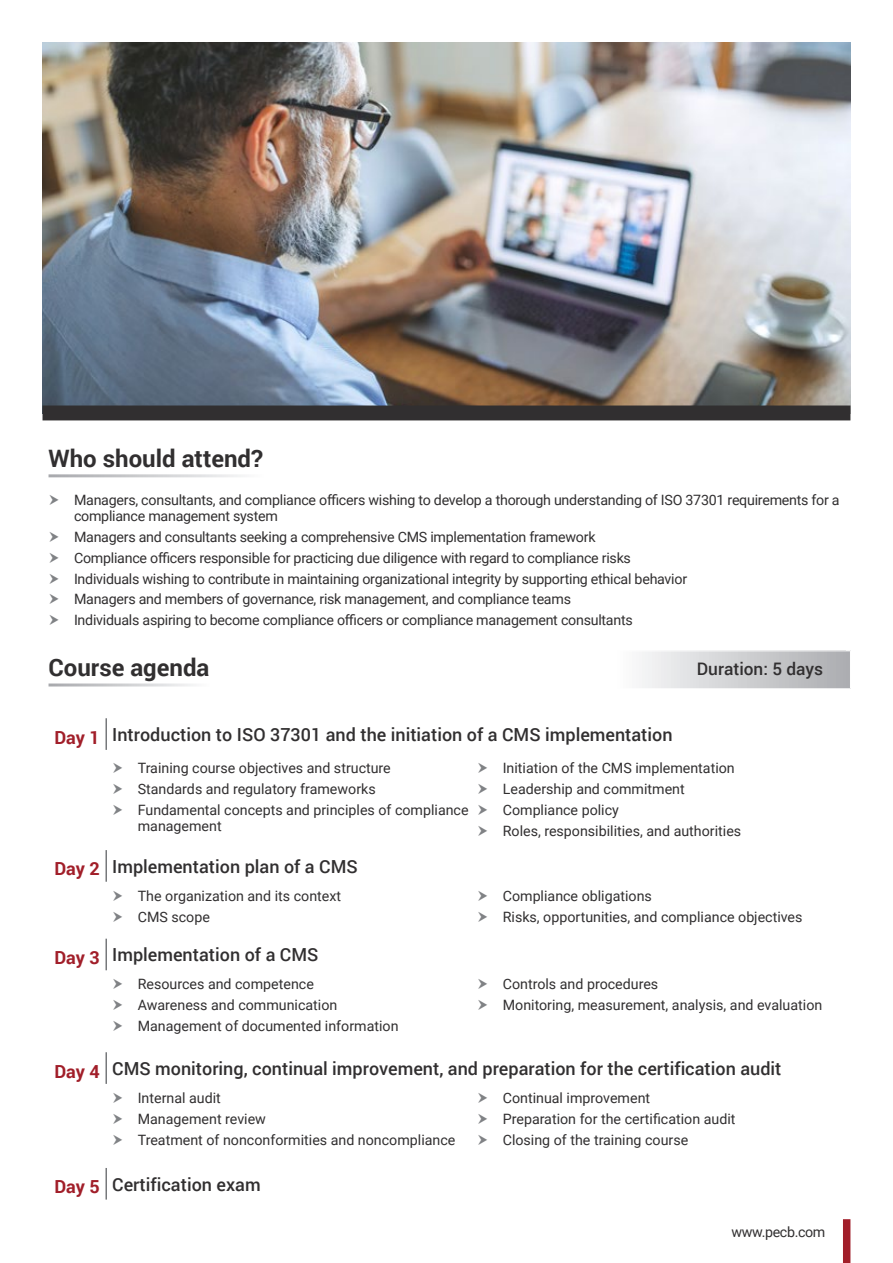
<style>
.page{position:relative;width:893px;height:1263px;background:#fff}
.page>*{position:absolute;margin:0;border:0;box-sizing:border-box;transform-origin:0 0}
.t1{font:700 24px "Roboto";color:#312f30}
.t2{font:500 18px "Roboto";color:#312f30}
.t3{font:700 18px "Roboto";letter-spacing:-.005em;color:#a11e29}
.t4{font:500 17.25px "Roboto";color:#312f30}
.Bullet_Points{font:14.25px/16.5px "Roboto";color:#312f30}
.Bullet_Points-2{font:14.25px/16.5px "Roboto";letter-spacing:-.02em;color:#312f30}
.Bullet_Points-3{font:14.25px "Roboto";letter-spacing:-.025em;color:#312f30}
</style>
<div class="page">
<img style="left:43px;top:43px;width:807px;height:362px">
<div style="left:843px;top:1219px;width:7px;height:44px;background:#a11e29"></div>
<div style="left:43px;top:405px;width:807px;height:15px;background:#312f30"></div>
<svg style="left:642px;top:652px;width:208px;height:36px;background:#cecfd1"></svg>
<hr style="left:105px;top:718px;width:2px;height:32px;background:#76787b">
<hr style="left:105px;top:850px;width:2px;height:32px;background:#76787b">
<hr style="left:105px;top:939px;width:2px;height:31px;background:#76787b">
<hr style="left:105px;top:1052px;width:2px;height:32px;background:#76787b">
<hr style="left:105px;top:1168px;width:2px;height:31px;background:#76787b">
<p class="t1" style="left:49px;top:441px;width:216px">Who should attend?</p>
<p class="Bullet_Points-2" style="left:74px;top:491px;width:767px">Managers, consultants, and compliance officers wishing to develop a thorough understanding of ISO 37301 requirements for a compliance management system</p>
<p class="Bullet_Points-2" style="left:74px;top:528px;width:523px">Managers and consultants seeking a comprehensive CMS implementation framework</p>
<p class="Bullet_Points-2" style="left:74px;top:549px;width:558px">Compliance officers responsible for practicing due diligence with regard to compliance risks</p>
<p class="Bullet_Points-2" style="left:74px;top:570px;width:615px">Individuals wishing to contribute in maintaining organizational integrity by supporting ethical behavior</p>
<p class="Bullet_Points-2" style="left:74px;top:590px;width:498px">Managers and members of governance, risk management, and compliance teams</p>
<p class="Bullet_Points-2" style="left:74px;top:611px;width:560px">Individuals aspiring to become compliance officers or compliance management consultants</p>
<p class="t1" style="left:49px;top:650px;width:162px">Course agenda</p>
<p class="t4" style="left:697px;top:657px;width:128px">Duration: 5 days</p>
<p class="t3" style="left:55px;top:724px;width:47px">Day 1</p>
<p class="t2" style="left:112px;top:722px;width:562px">Introduction to ISO 37301 and the initiation of a CMS implementation</p>
<p class="Bullet_Points" style="left:138px;top:759px;width:255px">Training course objectives and structure</p>
<p class="Bullet_Points" style="left:138px;top:780px;width:239px">Standards and regulatory frameworks</p>
<p class="Bullet_Points" style="left:138px;top:801px;width:332px">Fundamental concepts and principles of compliance management</p>
<p class="Bullet_Points" style="left:503px;top:759px;width:234px">Initiation of the CMS implementation</p>
<p class="Bullet_Points" style="left:503px;top:780px;width:183px">Leadership and commitment</p>
<p class="Bullet_Points" style="left:503px;top:801px;width:118px">Compliance policy</p>
<p class="Bullet_Points" style="left:503px;top:822px;width:240px">Roles, responsibilities, and authorities</p>
<p class="t3" style="left:55px;top:856px;width:47px">Day 2</p>
<p class="t2" style="left:112px;top:853px;width:247px">Implementation plan of a CMS</p>
<p class="Bullet_Points" style="left:138px;top:887px;width:205px">The organization and its context</p>
<p class="Bullet_Points" style="left:138px;top:908px;width:74px">CMS scope</p>
<p class="t3" style="left:55px;top:945px;width:47px">Day 3</p>
<p class="t2" style="left:112px;top:942px;width:208px">Implementation of a CMS</p>
<p class="Bullet_Points" style="left:138px;top:976px;width:178px">Resources and competence</p>
<p class="Bullet_Points" style="left:138px;top:996px;width:201px">Awareness and communication</p>
<p class="Bullet_Points" style="left:138px;top:1017px;width:262px">Management of documented information</p>
<p class="Bullet_Points" style="left:503px;top:887px;width:151px">Compliance obligations</p>
<p class="Bullet_Points" style="left:503px;top:908px;width:301px">Risks, opportunities, and compliance objectives</p>
<p class="Bullet_Points" style="left:503px;top:976px;width:157px">Controls and procedures</p>
<p class="Bullet_Points" style="left:503px;top:996px;width:321px">Monitoring, measurement, analysis, and evaluation</p>
<p class="t3" style="left:55px;top:1058px;width:47px">Day 4</p>
<p class="t2" style="left:112px;top:1056px;width:671px">CMS monitoring, continual improvement, and preparation for the certification audit</p>
<p class="Bullet_Points" style="left:138px;top:1089px;width:85px">Internal audit</p>
<p class="Bullet_Points" style="left:138px;top:1110px;width:130px">Management review</p>
<p class="Bullet_Points" style="left:138px;top:1131px;width:319px">Treatment of nonconformities and noncompliance</p>
<p class="Bullet_Points" style="left:503px;top:1089px;width:149px">Continual improvement</p>
<p class="Bullet_Points" style="left:503px;top:1110px;width:234px">Preparation for the certification audit</p>
<p class="Bullet_Points" style="left:503px;top:1131px;width:187px">Closing of the training course</p>
<p class="t3" style="left:55px;top:1174px;width:47px">Day 5</p>
<p class="t2" style="left:112px;top:1171px;width:150px">Certification exam</p>
<p class="Bullet_Points-3" style="left:731px;top:1221px;width:95px">www.pecb.com</p>
</div>
